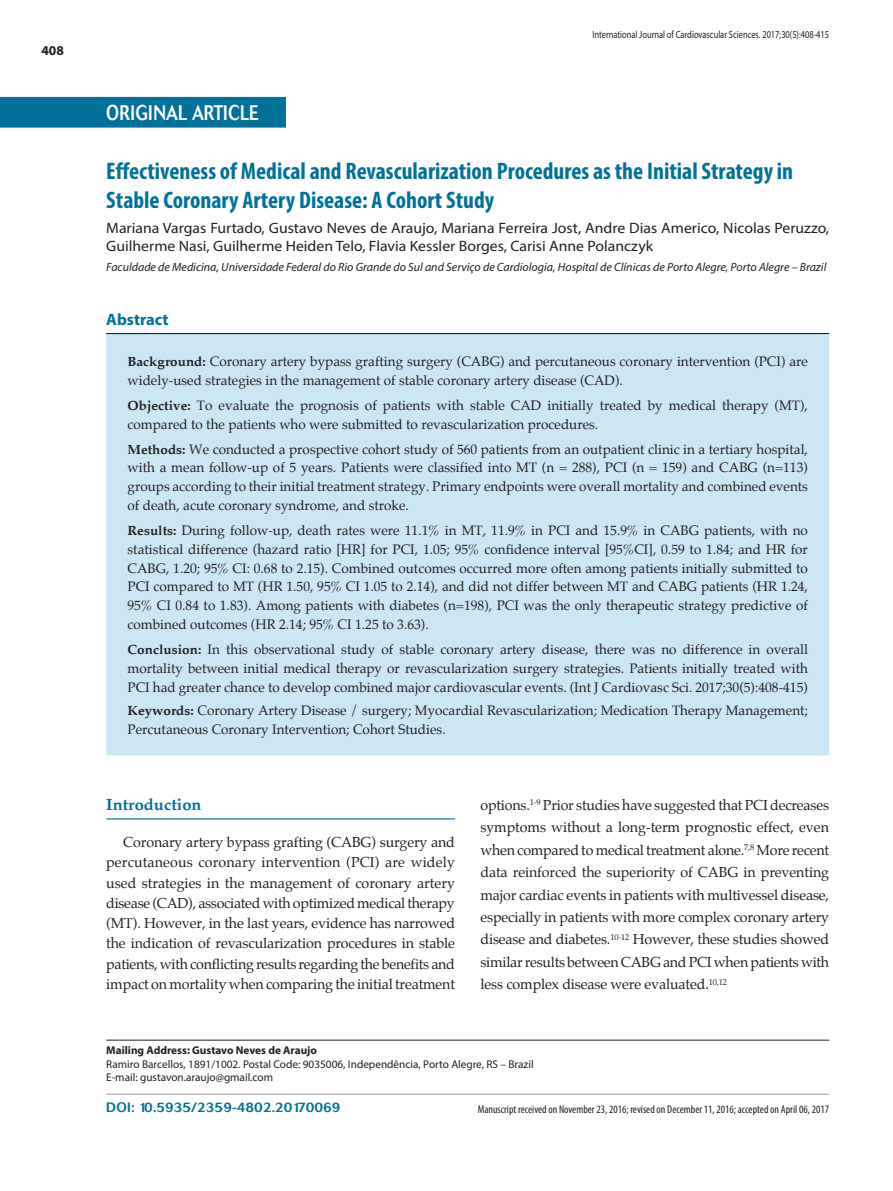
<style>
.page{position:relative;width:893px;height:1191px;background:#fff}
.page>*{position:absolute;margin:0;border:0;box-sizing:border-box;transform-origin:0 0}
._1_-_Titulo{font:700 condensed 24px/28.8px "Myriad Pro";color:#00719a}
._1_-_Artigo{font:500 21px "Cosmos";letter-spacing:.02em;color:#fff;scale:.8 1}
._1_-_Titulo-materia{font:700 16.5px "Palatino";color:#00719a}
.t1{font:700 16.5px "Myriad Pro";color:#00719a}
._3_-_Autores{font:15px/18px "Myriad Pro";color:#231f20;scale:1.05 1}
._4_-_Texto-Basico{font:14.25px/22.5px "Palatino";letter-spacing:-.01em;color:#231f20;text-align:justify}
._8_-_Resumo-portugue{font:13.5px/18.8px "Palatino";color:#231f20}
._6_-_DOI{font:500 13.5px "Cosmos";color:#00719a}
.t2{font:700 13.5px "Myriad Pro";color:#231f20}
._4_-_Instituicao{font:italic 12px "Myriad Pro";color:#231f20}
._5_-_Correspondencia{font:11.25px "Myriad Pro";color:#231f20}
._7_-_Artigo-recebido{font:condensed 11.25px "Myriad Pro";color:#231f20}
._5_-_Correspondencia-2{font:700 11.25px "Myriad Pro";color:#231f20}
.t3{font:10.5px "Myriad Pro";color:#231f20;scale:.8 1}
.s1{font-weight:700}
</style>
<div class="page">
<div style="left:0;top:97px;width:286px;height:31px;background:#00719a"></div>
<hr style="left:106px;top:1039px;width:723px;height:1px;background:#231f20">
<hr style="left:106px;top:1093px;width:723px;height:1px;background:#939598">
<div style="left:106px;top:334px;width:723px;height:421px;background:#cbe7f4"></div>
<hr style="left:106px;top:333px;width:723px;height:1px;background:#231f20">
<hr style="left:106px;top:818px;width:349px;height:1px;background:#00719a">
<p class="t2" style="left:41px;top:42px;width:24px">408</p>
<p class="_1_-_Artigo" style="left:106px;top:100px;width:192px">ORIGINAL ARTICLE</p>
<p class="t3" style="left:592px;top:28px;width:298px">International Journal of Cardiovascular Sciences. 2017;30(5):408-415</p>
<p class="_1_-_Titulo" style="left:106px;top:156px;width:688px">Effectiveness of Medical and Revascularization Procedures as the Initial Strategy in<br>Stable Coronary Artery Disease: A Cohort Study</p>
<p class="_3_-_Autores" style="left:106px;top:218px;width:690px">Mariana Vargas Furtado, Gustavo Neves de Araujo, Mariana Ferreira Jost, Andre Dias Americo, Nicolas Peruzzo,<br>Guilherme Nasi, Guilherme Heiden Telo, Flavia Kessler Borges, Carisi Anne Polanczyk</p>
<p class="_4_-_Instituicao" style="left:106px;top:260px;width:722px">Faculdade de Medicina, Universidade Federal do Rio Grande do Sul and Serviço de Cardiologia, Hospital de Clínicas de Porto Alegre, Porto Alegre – Brazil</p>
<p class="t1" style="left:106px;top:309px;width:64px">Abstract</p>
<p class="_8_-_Resumo-portugue" style="left:128px;top:352px;width:682px"><span class="s1">Background:</span> Coronary artery bypass grafting surgery (CABG) and percutaneous coronary intervention (PCI) are widely-used strategies in the management of stable coronary artery disease (CAD).</p>
<p class="_8_-_Resumo-portugue" style="left:128px;top:396px;width:682px"><span class="s1">Objective:</span> To evaluate the prognosis of patients with stable CAD initially treated by medical therapy (MT), compared to the patients who were submitted to revascularization procedures.</p>
<p class="_8_-_Resumo-portugue" style="left:128px;top:440px;width:682px;text-align:justify"><span class="s1">Methods:</span> We conducted a prospective cohort study of 560 patients from an outpatient clinic in a tertiary hospital, with a mean follow-up of 5 years. Patients were classified into MT (n = 288), PCI (n = 159) and CABG (n=113) groups according to their initial treatment strategy. Primary endpoints were overall mortality and combined events of death, acute coronary syndrome, and stroke.</p>
<p class="_8_-_Resumo-portugue" style="left:128px;top:521px;width:682px;text-align:justify"><span class="s1">Results:</span> During follow-up, death rates were 11.1% in MT, 11.9% in PCI and 15.9% in CABG patients, with no statistical difference (hazard ratio [HR] for PCI, 1.05; 95% confidence interval [95%CI], 0.59 to 1.84; and HR for CABG, 1.20; 95% CI: 0.68 to 2.15). Combined outcomes occurred more often among patients initially submitted to PCI compared to MT (HR 1.50, 95% CI 1.05 to 2.14), and did not differ between MT and CABG patients (HR 1.24, 95% CI 0.84 to 1.83). Among patients with diabetes (n=198), PCI was the only therapeutic strategy predictive of combined outcomes (HR 2.14; 95% CI 1.25 to 3.63).</p>
<p class="_8_-_Resumo-portugue" style="left:128px;top:640px;width:682px;text-align:justify"><span class="s1">Conclusion:</span> In this observational study of stable coronary artery disease, there was no difference in overall mortality between initial medical therapy or revascularization surgery strategies. Patients initially treated with PCI had greater chance to develop combined major cardiovascular events. (Int J Cardiovasc Sci. 2017;30(5):408-415)</p>
<p class="_8_-_Resumo-portugue" style="left:128px;top:701px;width:682px"><span class="s1">Keywords:</span> Coronary Artery Disease / surgery; Myocardial Revascularization; Medication Therapy Management;<br>Percutaneous Coronary Intervention; Cohort Studies.</p>
<p class="_1_-_Titulo-materia" style="left:106px;top:794px;width:97px">Introduction</p>
<p class="_4_-_Texto-Basico" style="left:106px;top:832px;width:350px;line-height:20.2px;text-indent:17px">Coronary artery bypass grafting (CABG) surgery and percutaneous coronary intervention (PCI) are widely used strategies in the management of coronary artery disease (CAD), associated with optimized medical therapy (MT). However, in the last years, evidence has narrowed the indication of revascularization procedures in stable patients, with conflicting results regarding the benefits and impact on mortality when comparing the initial treatment</p>
<p class="_4_-_Texto-Basico" style="left:480px;top:794px;width:350px">options.<sup>1-9</sup> Prior studies have suggested that PCI decreases symptoms without a long-term prognostic effect, even when compared to medical treatment alone.<sup>7,8</sup> More recent data reinforced the superiority of CABG in preventing major cardiac events in patients with multivessel disease, especially in patients with more complex coronary artery disease and diabetes.<sup>10-12</sup> However, these studies showed similar results between CABG and PCI when patients with less complex disease were evaluated.<sup>10,12</sup></p>
<p class="_5_-_Correspondencia-2" style="left:106px;top:1043px;width:212px">Mailing Address: Gustavo Neves de Araujo</p>
<p class="_5_-_Correspondencia" style="left:106px;top:1056px;width:429px">Ramiro Barcellos, 1891/1002. Postal Code: 9035006, Independência, Porto Alegre, RS – Brazil</p>
<p class="_5_-_Correspondencia" style="left:106px;top:1070px;width:168px">E-mail: gustavon.araujo@gmail.com</p>
<p class="_6_-_DOI" style="left:106px;top:1100px;width:236px">DOI: 10.5935/2359-4802.20170069</p>
<p class="_7_-_Artigo-recebido" style="left:478px;top:1102px;width:353px">Manuscript received on November 23, 2016; revised on December 11, 2016; accepted on April 06, 2017</p>
</div>
